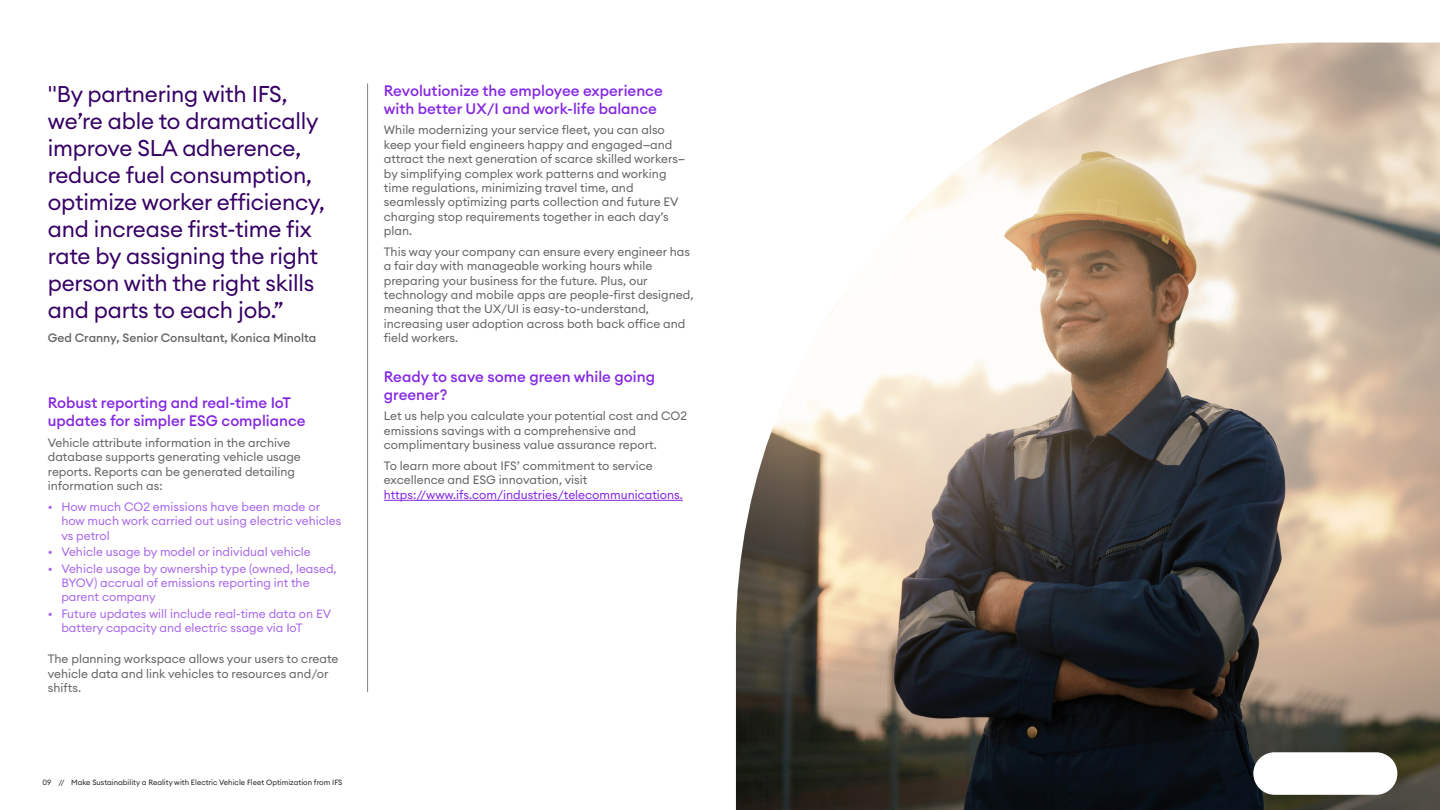
<style>
.page{position:relative;width:1440px;height:810px;background:#fff}
.page>*{position:absolute;margin:0;border:0;box-sizing:border-box;transform-origin:0 0}
.t1{font:22.5px/27px "Euclid Circular A";letter-spacing:-.01em;color:#360065}
.t2{font:500 15px/18px "Euclid Circular A";color:#8427e2}
.t3{font:12px/14.4px "Euclid Circular A";color:#656565}
.t4{font:12px/14.4px "Euclid Circular A";color:#a968eb}
.t5{font:12px "Euclid Circular A";color:#8427e2}
.t6{font:500 12px "Euclid Circular A";color:#656565}
.t7{font:7.5px "Euclid Circular A";color:#232323}
</style>
<div class="page">
<img style="left:736px;top:43px;width:704px;height:767px">
<hr style="left:367px;top:83px;width:1px;height:609px;background:#88817e">
<hr style="left:384px;top:500px;width:299px;height:1px;background:#8427e2">
<div style="left:1253px;top:752px;width:144px;height:43px;background:#fff;border-radius:21px"></div>
<p class="t1" style="left:48px;top:80px;width:278px">"By partnering with IFS, we’re able to dramatically improve SLA adherence, reduce fuel consumption, optimize worker efficiency, and increase first-time fix rate by assigning the right person with the right skills and parts to each job.”</p>
<p class="t2" style="left:384px;top:81px;width:280px">Revolutionize the employee experience with better UX/I and work-life balance</p>
<p class="t3" style="left:384px;top:123px;width:303px">While modernizing your service fleet, you can also keep your field engineers happy and engaged—and attract the next generation of scarce skilled workers— by simplifying complex work patterns and working time regulations, minimizing travel time, and seamlessly optimizing parts collection and future EV charging stop requirements together in each day’s plan.</p>
<p class="t3" style="left:384px;top:244px;width:311px">This way your company can ensure every engineer has a fair day with manageable working hours while preparing your business for the future. Plus, our technology and mobile apps are people-first designed, meaning that the UX/UI is easy-to-understand, increasing user adoption across both back office and field workers.</p>
<p class="t2" style="left:384px;top:367px;width:273px">Ready to save some green while going greener?</p>
<p class="t3" style="left:384px;top:409px;width:305px">Let us help you calculate your potential cost and CO2 emissions savings with a comprehensive and complimentary business value assurance report.</p>
<p class="t3" style="left:384px;top:458px;width:270px">To learn more about IFS’ commitment to service excellence and ESG innovation, visit</p>
<p class="t5" style="left:384px;top:487px;width:301px">https://www.ifs.com/industries/telecommunications.</p>
<p class="t6" style="left:48px;top:330px;width:270px">Ged Cranny, Senior Consultant, Konica Minolta</p>
<p class="t2" style="left:48px;top:394px;width:259px">Robust reporting and real-time IoT updates for simpler ESG compliance</p>
<p class="t3" style="left:48px;top:435px;width:255px">Vehicle attribute information in the archive database supports generating vehicle usage reports. Reports can be generated detailing information such as:</p>
<p class="t4" style="left:61px;top:499px;width:282px;text-indent:-13px">• How much CO2 emissions have been made or how much work carried out using electric vehicles vs petrol</p>
<p class="t4" style="left:48px;top:545px;width:264px">• Vehicle usage by model or individual vehicle</p>
<p class="t4" style="left:61px;top:561px;width:277px;text-indent:-13px">• Vehicle usage by ownership type (owned, leased,<br>BYOV) accrual of emissions reporting int the parent company</p>
<p class="t4" style="left:61px;top:606px;width:271px;text-indent:-13px">• Future updates will include real-time data on EV battery capacity and electric ssage via IoT</p>
<p class="t3" style="left:48px;top:652px;width:292px">The planning workspace allows your users to create vehicle data and link vehicles to resources and/or shifts.</p>
<p class="t7" style="left:43px;top:778px;width:301px">09 // Make Sustainability a Reality with Electric Vehicle Fleet Optimization from IFS</p>
</div>
